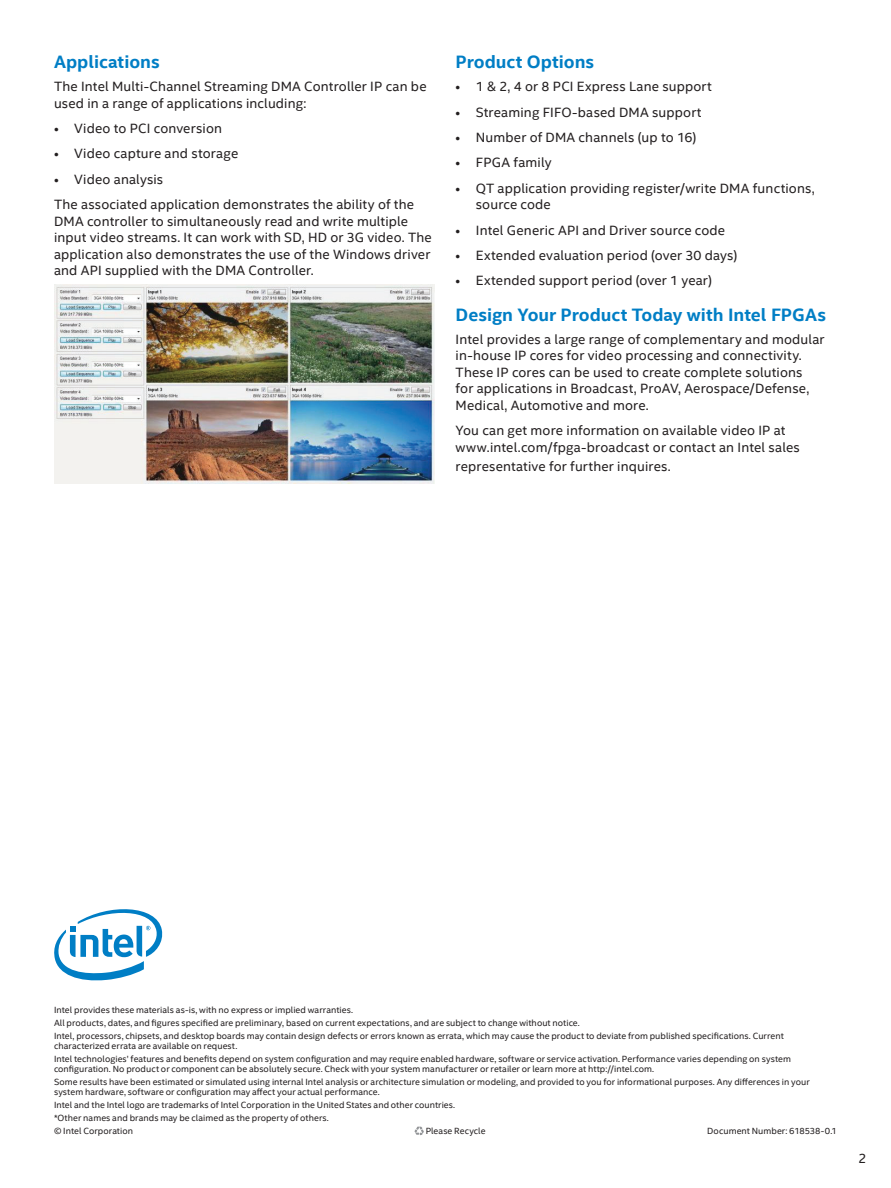
<style>
.page{position:relative;width:891px;height:1188px;background:#fff}
.page>*{position:absolute;margin:0;border:0;box-sizing:border-box;transform-origin:0 0}
.t1{font:700 18px "Intel Clear";color:#007ec5}
.t2{font:13.5px/16.5px "Intel Clear";letter-spacing:.01em;color:#231f20}
.t3{font:9px/13px "Intel Clear";letter-spacing:.005em;color:#231f20}
</style>
<div class="page">
<svg style="left:414px;top:1126px;width:10px;height:10px"></svg>
<img style="left:54px;top:285px;width:380px;height:198px">
<svg style="left:54px;top:909px;width:109px;height:72px"></svg>
<h1 class="t1" style="left:54px;top:49px;width:107px">Applications</h1>
<h2 class="t2" style="left:54px;top:78px;width:374px">The Intel Multi-Channel Streaming DMA Controller IP can be used in a range of applications including:</h2>
<h2 class="t2" style="left:54px;top:120px;width:170px">• Video to PCI conversion</h2>
<h2 class="t2" style="left:54px;top:145px;width:186px">• Video capture and storage</h2>
<h2 class="t2" style="left:54px;top:166px;width:362px;line-height:25.3px">• Video analysis<br>The associated application demonstrates the ability of the</h2>
<h2 class="t2" style="left:54px;top:212px;width:379px">DMA controller to simultaneously read and write multiple input video streams. It can work with SD, HD or 3G video. The application also demonstrates the use of the Windows driver and API supplied with the DMA Controller.</h2>
<h1 class="t1" style="left:456px;top:49px;width:140px">Product Options</h1>
<h2 class="t2" style="left:456px;top:78px;width:258px">• 1 &amp; 2, 4 or 8 PCI Express Lane support</h2>
<h2 class="t2" style="left:456px;top:103px;width:248px">• Streaming FIFO-based DMA support</h2>
<h2 class="t2" style="left:456px;top:129px;width:242px">• Number of DMA channels (up to 16)</h2>
<h2 class="t2" style="left:456px;top:154px;width:98px">• FPGA family</h2>
<h2 class="t2" style="left:476px;top:179px;width:340px;text-indent:-20px">• QT application providing register/write DMA functions, source code</h2>
<h2 class="t2" style="left:456px;top:221px;width:271px">• Intel Generic API and Driver source code</h2>
<h2 class="t2" style="left:456px;top:247px;width:283px">• Extended evaluation period (over 30 days)</h2>
<h2 class="t2" style="left:456px;top:272px;width:258px">• Extended support period (over 1 year)</h2>
<h1 class="t1" style="left:456px;top:302px;width:372px">Design Your Product Today with Intel FPGAs</h1>
<p class="t2" style="left:456px;top:331px;width:371px">Intel provides a large range of complementary and modular in-house IP cores for video processing and connectivity.<br>These IP cores can be used to create complete solutions<br>for applications in Broadcast, ProAV, Aerospace/Defense, Medical, Automotive and more.</p>
<h2 class="t2" style="left:456px;top:422px;width:346px">You can get more information on available video IP at www.intel.com/fpga-broadcast or contact an Intel sales</h2>
<h2 class="t2" style="left:456px;top:458px;width:217px">representative for further inquires.</h2>
<p class="t3" style="left:54px;top:1003px;width:731px">Intel provides these materials as-is, with no express or implied warranties.<br>All products, dates, and figures specified are preliminary, based on current expectations, and are subject to change without notice.<br>Intel, processors, chipsets, and desktop boards may contain design defects or errors known as errata, which may cause the product to deviate from published specifications. Current</p>
<p class="t3" style="left:54px;top:1039px;width:739px">characterized errata are available on request.<br>Intel technologies’ features and benefits depend on system configuration and may require enabled hardware, software or service activation. Performance varies depending on system</p>
<p class="t3" style="left:54px;top:1062px;width:757px">configuration. No product or component can be absolutely secure. Check with your system manufacturer or retailer or learn more at http://intel.com.<br>Some results have been estimated or simulated using internal Intel analysis or architecture simulation or modeling, and provided to you for informational purposes. Any differences in your</p>
<p class="t3" style="left:54px;top:1085px;width:403px">system hardware, software or configuration may affect your actual performance.<br>Intel and the Intel logo are trademarks of Intel Corporation in the United States and other countries. *Other names and brands may be claimed as the property of others.<br>© Intel Corporation</p>
<p class="t3" style="left:426px;top:1124px;width:61px">Please Recycle</p>
<p class="t3" style="left:707px;top:1124px;width:131px">Document Number: 618538-0.1</p>
<h2 class="t2" style="left:858px;top:1150px;width:10px">2</h2>
</div>
